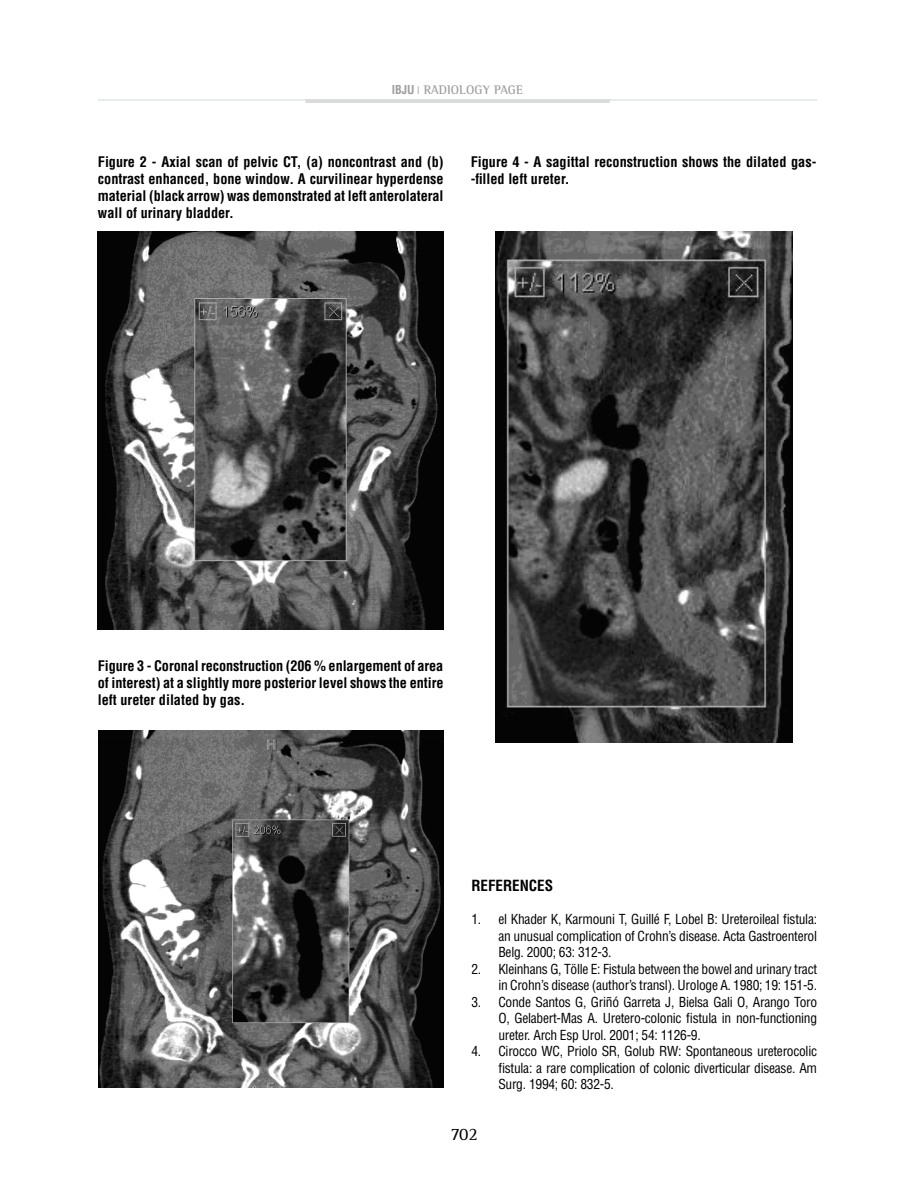
<style>
.page{position:relative;width:898px;height:1200px;background:#fff}
.page>*{position:absolute;margin:0;border:0;box-sizing:border-box;transform-origin:0 0}
.t1{font:18px "Rotis Serif";color:#000}
.t2{font:700 condensed 15px "Helvetica";color:#000}
.t3{font:700 condensed 14.25px/17.1px "Helvetica";color:#000;text-align:justify}
.t4{font:condensed 13.5px/16.5px "Helvetica";letter-spacing:-.02em;color:#000;text-align:justify}
.t5{font:700 12.75px "Rotis Semi Serif";color:#9c9e9f}
.t6{font:700 condensed 12px "Helvetica";color:#9c9e9f}
</style>
<div class="page">
<hr style="left:98px;top:99px;width:718px;height:2px;background:#e3e4e4">
<hr style="left:305px;top:99px;width:304px;height:4px;background:#d9dadb">
<img style="left:98px;top:231px;width:345px;height:398px">
<img style="left:98px;top:730px;width:345px;height:356px">
<img style="left:495px;top:231px;width:296px;height:511px">
<p class="t6" style="left:392px;top:82px;width:7px">ibju</p>
<p class="t5" style="left:417px;top:82px;width:15px"><sup>|</sup> RADIOLOGY</p>
<p class="t5" style="left:494px;top:82px;width:9px">PAGE</p>
<p class="t3" style="left:98px;top:153px;width:347px">Figure 2 - Axial scan of pelvic CT, (a) noncontrast and (b) contrast enhanced, bone window. A curvilinear hyperdense material (black arrow) was demonstrated at left anterolateral wall of urinary bladder.</p>
<p class="t3" style="left:470px;top:153px;width:347px">Figure 4 - A sagittal reconstruction shows the dilated gas--fi lled left ureter.</p>
<p class="t3" style="left:98px;top:657px;width:347px">Figure 3 - Coronal reconstruction (206 % enlargement of area of interest) at a slightly more posterior level shows the entire left ureter dilated by gas.</p>
<p class="t2" style="left:471px;top:875px;width:83px">REFERENCES</p>
<p class="t4" style="left:498px;top:910px;width:320px;text-indent:-27px">1. el Khader K, Karmouni T, Guillé F, Lobel B: Ureteroileal fistula: an unusual complication of Crohn’s disease. Acta Gastroenterol Belg. 2000; 63: 312-3.</p>
<p class="t4" style="left:471px;top:960px;width:347px;text-align:right">2. Kleinhans G, Tölle E: Fistula between the bowel and urinary tract in Crohn’s disease (author’s transl). Urologe A. 1980; 19: 151-5.</p>
<p class="t4" style="left:498px;top:993px;width:320px;text-indent:-27px">3. Conde Santos G, Griñó Garreta J, Bielsa Gali O, Arango Toro O, Gelabert-Mas A. Uretero-colonic fistula in non-functioning ureter. Arch Esp Urol. 2001; 54: 1126-9.</p>
<p class="t4" style="left:498px;top:1042px;width:320px;text-indent:-27px">4. Cirocco WC, Priolo SR, Golub RW: Spontaneous ureterocolic fistula: a rare complication of colonic diverticular disease. Am Surg. 1994; 60: 832-5.</p>
<h1 class="t1" style="left:450px;top:1123px;width:29px">702</h1>
</div>
